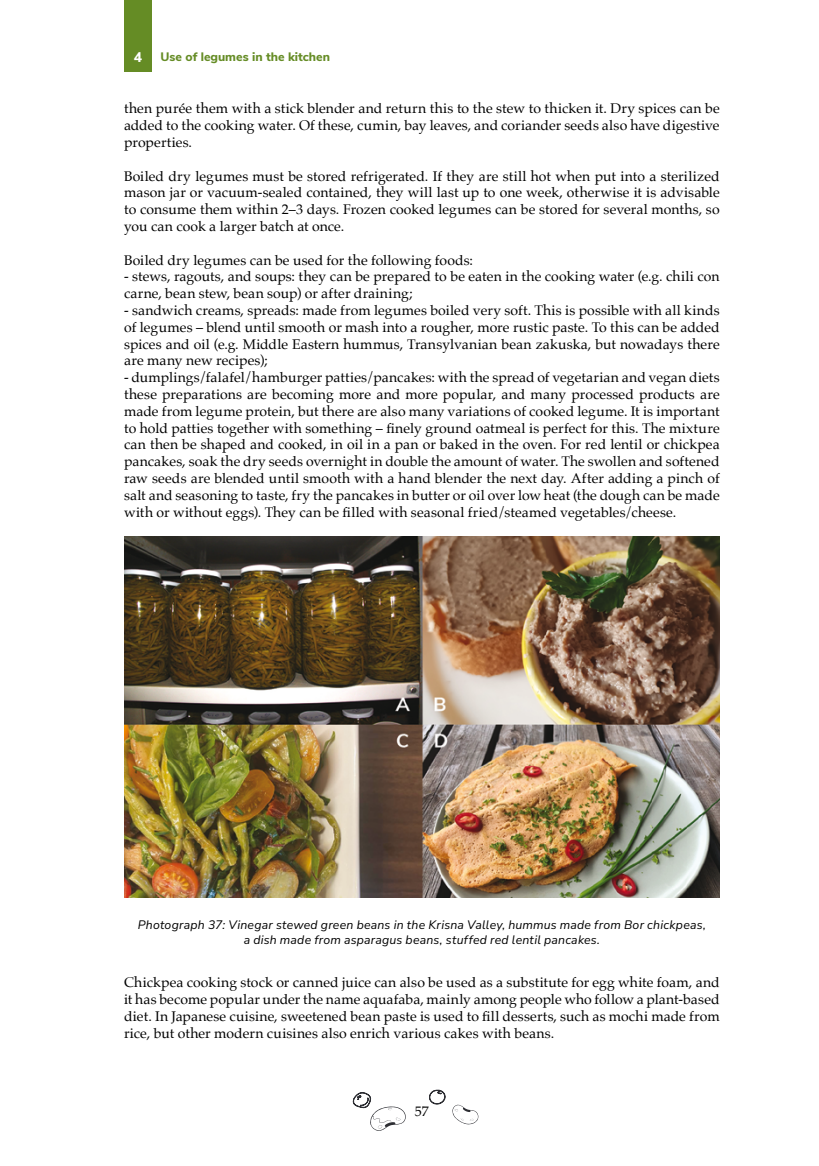
<style>
.page{position:relative;width:819px;height:1166px;background:#fff}
.page>*{position:absolute;margin:0;border:0;box-sizing:border-box;transform-origin:0 0}
.t1{font:14px/16.8px "Palatino";letter-spacing:.01em;color:#000;text-align:justify}
.t2{font:14px "Palatino Linotype";color:#000}
.t3{font:800 14px "Nunito Sans";color:#fff}
.t4{font:italic 200 12.25px/14.7px "Nunito Sans 12 pt";letter-spacing:.02em;color:#000;text-align:center}
.t5{font:800 12.25px "Nunito Sans";color:#658c25}
</style>
<div class="page">
<svg style="left:452px;top:1104px;width:26px;height:20px"></svg>
<svg style="left:353px;top:1092px;width:53px;height:39px"></svg>
<svg style="left:429px;top:1089px;width:17px;height:15px"></svg>
<div style="left:124px;top:0;width:28px;height:71px;background:#658c25"></div>
<img style="left:124px;top:536px;width:595px;height:361px">
<p class="t3" style="left:134px;top:47px;width:10px">4</p>
<p class="t5" style="left:160px;top:48px;width:171px">Use of legumes in the kitchen</p>
<p class="t1" style="left:124px;top:100px;width:597px">then purée them with a stick blender and return this to the stew to thicken it. Dry spices can be added to the cooking water. Of these, cumin, bay leaves, and coriander seeds also have digestive properties.</p>
<p class="t1" style="left:124px;top:167px;width:597px">Boiled dry legumes must be stored refrigerated. If they are still hot when put into a sterilized mason jar or vacuum-sealed contained, they will last up to one week, otherwise it is advisable to consume them within 2–3 days. Frozen cooked legumes can be stored for several months, so you can cook a larger batch at once.</p>
<p class="t1" style="left:124px;top:251px;width:350px">Boiled dry legumes can be used for the following foods:</p>
<p class="t1" style="left:124px;top:268px;width:597px">- stews, ragouts, and soups: they can be prepared to be eaten in the cooking water (e.g. chili con carne, bean stew, bean soup) or after draining;</p>
<p class="t1" style="left:124px;top:302px;width:597px">- sandwich creams, spreads: made from legumes boiled very soft. This is possible with all kinds of legumes – blend until smooth or mash into a rougher, more rustic paste. To this can be added spices and oil (e.g. Middle Eastern hummus, Transylvanian bean zakuska, but nowadays there are many new recipes);</p>
<p class="t1" style="left:124px;top:369px;width:597px">- dumplings/falafel/hamburger patties/pancakes: with the spread of vegetarian and vegan diets these preparations are becoming more and more popular, and many processed products are made from legume protein, but there are also many variations of cooked legume. It is important to hold patties together with something – finely ground oatmeal is perfect for this. The mixture can then be shaped and cooked, in oil in a pan or baked in the oven. For red lentil or chickpea pancakes, soak the dry seeds overnight in double the amount of water. The swollen and softened raw seeds are blended until smooth with a hand blender the next day. After adding a pinch of salt and seasoning to taste, fry the pancakes in butter or oil over low heat (the dough can be made with or without eggs). They can be filled with seasonal fried/steamed vegetables/cheese.</p>
<p class="t4" style="left:138px;top:917px;width:569px">Photograph 37: Vinegar stewed green beans in the Krisna Valley, hummus made from Bor chickpeas, a dish made from asparagus beans, stuffed red lentil pancakes.</p>
<p class="t1" style="left:124px;top:974px;width:597px">Chickpea cooking stock or canned juice can also be used as a substitute for egg white foam, and it has become popular under the name aquafaba, mainly among people who follow a plant-based diet. In Japanese cuisine, sweetened bean paste is used to fill desserts, such as mochi made from rice, but other modern cuisines also enrich various cakes with beans.</p>
<p class="t2" style="left:415px;top:1101px;width:15px">57</p>
</div>
